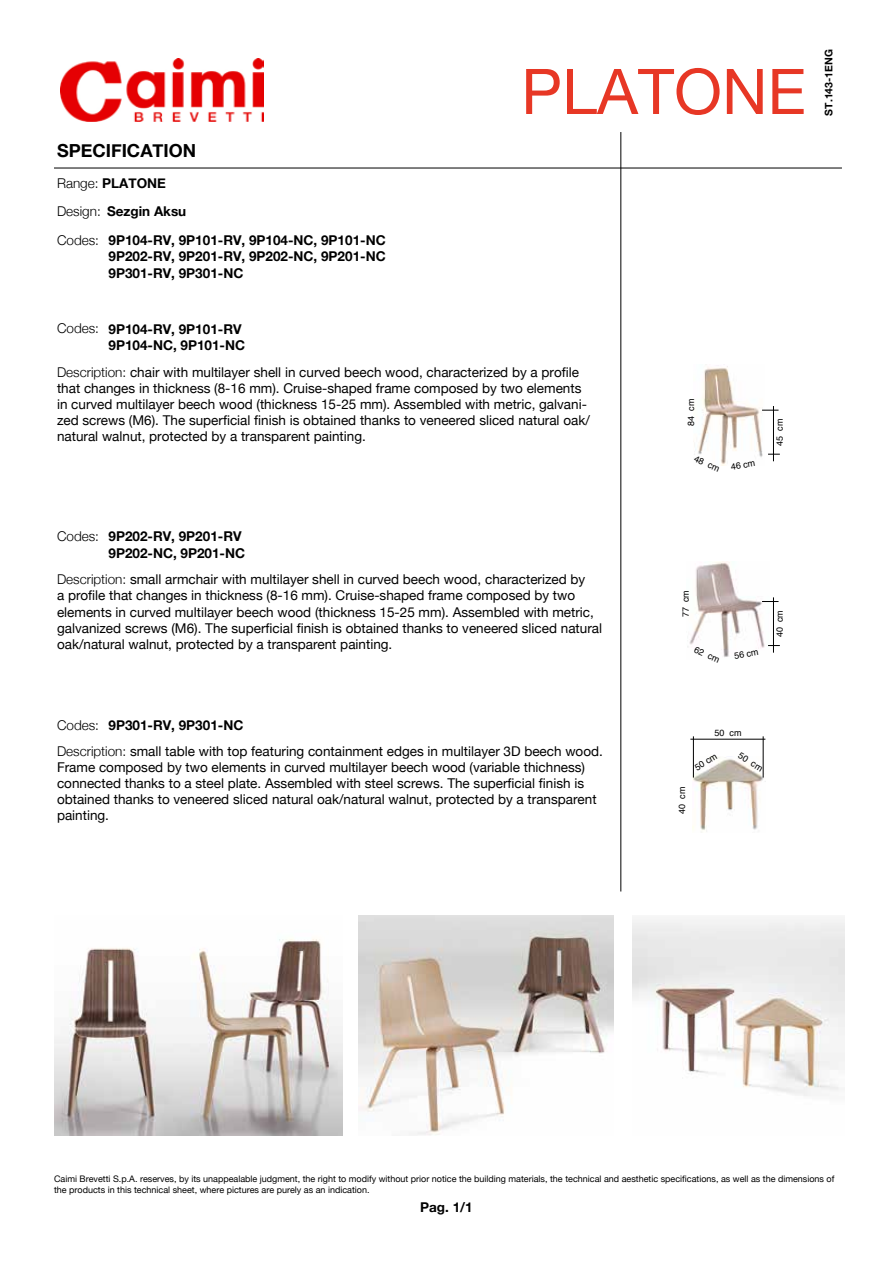
<style>
.page{position:relative;width:893px;height:1263px;background:#fff}
.page>*{position:absolute;margin:0;border:0;box-sizing:border-box;transform-origin:0 0}
.t1{font:63px "Helvetica Neue";color:#e73725}
.t2{font:700 18px "Helvetica Neue";color:#000}
.t3{font:13.5px/16.2px "Helvetica Neue";color:#000}
.t4{font:700 13.5px/16.2px "Helvetica Neue";color:#000;text-align:right}
.t5{font:700 10.5px "Helvetica Neue";color:#000}
.t6{font:9px/10.8px "Helvetica Neue";color:#000}
.t7{font:9px "Helvetica";color:#000}
.s1{font-weight:300}
.s2{font-weight:700}
</style>
<div class="page">
<img style="left:60px;top:59px;width:203px;height:63px">
<hr style="left:54px;top:168px;width:788px;height:1px;background:#000">
<hr style="left:621px;top:132px;width:1px;height:759px;background:#000">
<img style="left:694px;top:365px;width:70px;height:101px">
<svg style="left:762px;top:410px;width:16px;height:1px"></svg>
<hr style="left:773px;top:406px;width:1px;height:55px;background:#000">
<img style="left:687px;top:562px;width:82px;height:95px">
<svg style="left:762px;top:601px;width:16px;height:1px"></svg>
<hr style="left:773px;top:597px;width:1px;height:56px;background:#000">
<img style="left:692px;top:756px;width:74px;height:77px">
<hr style="left:690px;top:739px;width:75px;height:1px;background:#000">
<hr style="left:693px;top:736px;width:1px;height:41px;background:#000">
<hr style="left:763px;top:736px;width:1px;height:41px;background:#000">
<img style="left:54px;top:939px;width:288px;height:196px">
<img style="left:359px;top:915px;width:254px;height:220px">
<img style="left:632px;top:919px;width:213px;height:177px">
<h2 class="t2" style="left:57px;top:140px;width:141px">SPECIFICATION</h2>
<p class="t4" style="left:57px;top:168px;width:131px;line-height:28.5px;text-align:left"><span class="s1">Range:</span> PLATONE<br><span class="s1">Design:</span> Sezgin Aksu</p>
<p class="t4" style="left:109px;top:232px;width:279px;text-align:justify;text-indent:-52px"><span class="s1">Codes:</span> 9P104-RV, 9P101-RV, 9P104-NC, 9P101-NC 9P202-RV, 9P201-RV, 9P202-NC, 9P201-NC 9P301-RV, 9P301-NC</p>
<h1 class="t1" style="left:521px;top:54px;width:286px">PLATONE</h1>
<p class="t4" style="left:57px;top:320px;width:190px"><span class="s1">Codes:</span> 9P104-RV, 9P101-RV<br>9P104-NC, 9P101-NC</p>
<p class="t3" style="left:57px;top:363px;width:534px"><span class="s1">Description:</span> chair with multilayer shell in curved beech wood, characterized by a profile that changes in thickness (8-16 mm). Cruise-shaped frame composed by two elements in curved multilayer beech wood (thickness 15-25 mm). Assembled with metric, galvani&shy;zed screws (M6). The superficial finish is obtained thanks to veneered sliced natural oak/ natural walnut, protected by a transparent painting.</p>
<p class="t7" style="left:684px;top:426px;width:29px;rotate:-90deg">84 cm</p>
<p class="t7" style="left:697px;top:451px;width:29px;rotate:23deg">48 cm</p>
<p class="t7" style="left:730px;top:460px;width:26px;rotate:-10deg">46 cm</p>
<p class="t7" style="left:773px;top:446px;width:29px;rotate:-90deg">45 cm</p>
<p class="t5" style="left:822px;top:116px;width:68px;rotate:-90deg">ST.143-1ENG</p>
<p class="t4" style="left:57px;top:528px;width:190px"><span class="s1">Codes:</span> 9P202-RV, 9P201-RV<br>9P202-NC, 9P201-NC</p>
<p class="t3" style="left:57px;top:571px;width:547px"><span class="s1">Description:</span> small armchair with multilayer shell in curved beech wood, characterized by<br>a profile that changes in thickness (8-16 mm). Cruise-shaped frame composed by two elements in curved multilayer beech wood (thickness 15-25 mm). Assembled with metric, galvanized screws (M6). The superficial finish is obtained thanks to veneered sliced natural oak/natural walnut, protected by a transparent painting.</p>
<p class="t3" style="left:57px;top:712px;width:547px;line-height:25.5px"><span class="s1">Codes:</span> <span class="s2">9P301-RV, 9P301-NC<br></span><span class="s1">Description:</span> small table with top featuring containment edges in multilayer 3D beech wood.</p>
<p class="t3" style="left:57px;top:759px;width:541px">Frame composed by two elements in curved multilayer beech wood (variable thichness) connected thanks to a steel plate. Assembled with steel screws. The superficial finish is obtained thanks to veneered sliced natural oak/natural walnut, protected by a transparent painting.</p>
<p class="t7" style="left:679px;top:617px;width:29px;rotate:-90deg">77 cm</p>
<p class="t7" style="left:697px;top:643px;width:29px;rotate:23deg">62 cm</p>
<p class="t7" style="left:733px;top:649px;width:26px;rotate:-10deg">56 cm</p>
<p class="t7" style="left:773px;top:637px;width:29px;rotate:-90deg">40 cm</p>
<p class="t7" style="left:675px;top:813px;width:29px;rotate:-90deg">40 cm</p>
<p class="t7" style="left:715px;top:726px;width:29px">50 cm</p>
<p class="t7" style="left:743px;top:749px;width:29px;rotate:31deg">50 cm</p>
<p class="t7" style="left:692px;top:762px;width:26px;rotate:-31deg">50 cm</p>
<p class="t6" style="left:54px;top:1173px;width:782px">Caimi Brevetti S.p.A. reserves, by its unappealable judgment, the right to modify without prior notice the building materials, the technical and aesthetic specifications, as well as the dimensions of the products in this technical sheet, where pictures are purely as an indication.</p>
<p class="t4" style="left:420px;top:1198px;width:54px">Pag. 1/1</p>
</div>
